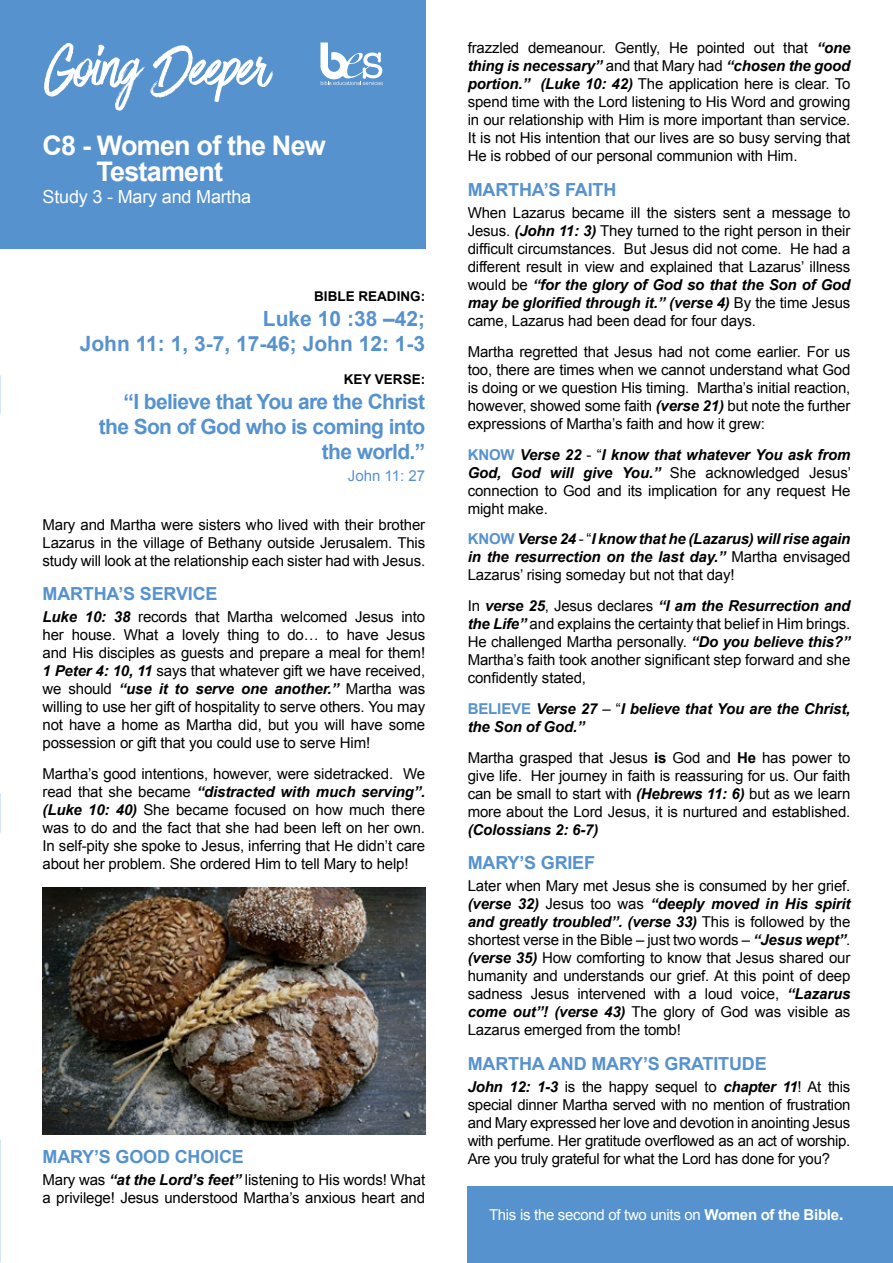
<style>
.page{position:relative;width:893px;height:1263px;background:#fff}
.page>*{position:absolute;margin:0;border:0;box-sizing:border-box;transform-origin:0 0}
.t1{font:66px "Have Heart One";letter-spacing:-.01em;color:#fff}
.t2{font:700 27px/26.4px "Arial";letter-spacing:-.03em;color:#fff}
.t3{font:700 21px/25.2px "Arial";letter-spacing:-.03em;color:#5692ce;text-align:right}
.t4{font:700 21px/25.2px "Arial";color:#5692ce;text-align:right}
.t5{font:700 18px "Arial";letter-spacing:-.01em;color:#5692ce}
.t6{font:18px "Arial";letter-spacing:-.01em;color:#fff}
.t7{font:15px/18px "Arial";letter-spacing:-.01em;color:#000;text-align:justify}
.t8{font:italic 700 15px/18px "Arial";letter-spacing:-.01em;color:#000;text-align:justify}
.t9{font:15px "Arial";letter-spacing:-.02em;color:#fff}
.t10{font:15px "Arial";color:#5692ce}
.t11{font:700 13.5px "Arial";color:#000}
.s1{font-weight:700;font-style:italic}
.s2{font-weight:700;color:#5692ce}
.s3{font-style:normal;color:#5692ce}
.s4{font-weight:400;font-style:normal}
.s5{font-weight:700}
.s6{font-weight:700;font-size:18px}
</style>
<div class="page">
<div style="left:468px;top:1186px;width:425px;height:77px;background:#5692ce"></div>
<div style="left:0;top:0;width:425px;height:248px;background:#5692ce"></div>
<svg style="left:320px;top:43px;width:63px;height:42px"></svg>
<img style="left:43px;top:888px;width:382px;height:246px">
<h1 class="t1" style="left:45px;top:32px;width:225px">Going Deeper</h1>
<h2 class="t2" style="left:97px;top:133px;width:231px;text-indent:-54px">C8 - Women of the New<br>Testament</h2>
<p class="t6" style="left:43px;top:185px;width:210px">Study 3 - Mary and Martha</p>
<p class="t11" style="left:314px;top:287px;width:112px">BIBLE READING:</p>
<h3 class="t4" style="left:80px;top:307px;width:347px">Luke 10 :38 –42;<br>John 11: 1, 3-7, 17-46; John 12: 1-3</h3>
<p class="t11" style="left:344px;top:370px;width:83px">KEY VERSE:</p>
<h3 class="t3" style="left:99px;top:389px;width:328px">“I believe that You are the Christ the Son of God who is coming into the world.”</h3>
<p class="t10" style="left:348px;top:466px;width:79px">John 11: 27</p>
<p class="t7" style="left:43px;top:515px;width:384px">Mary and Martha were sisters who lived with their brother Lazarus in the village of Bethany outside Jerusalem. This study will look at the relationship each sister had with Jesus.</p>
<p class="t5" style="left:43px;top:582px;width:176px">MARTHA’S SERVICE</p>
<p class="t7" style="left:43px;top:608px;width:384px"><span class="s1">Luke 10: 38</span> records that Martha welcomed Jesus into her house. What a lovely thing to do… to have Jesus and His disciples as guests and prepare a meal for them!<br><span class="s1">1 Peter 4: 10, 11</span> says that whatever gift we have received, we should <span class="s1">“use it to serve one another.”</span> Martha was willing to use her gift of hospitality to serve others. You may not have a home as Martha did, but you will have some possession or gift that you could use to serve Him!</p>
<p class="t7" style="left:43px;top:765px;width:384px">Martha’s good intentions, however, were sidetracked. We read that she became <span class="s1">“distracted with much serving”. (Luke 10: 40)</span> She became focused on how much there was to do and the fact that she had been left on her own.<br>In self-pity she spoke to Jesus, inferring that He didn’t care about her problem. She ordered Him to tell Mary to help!</p>
<p class="t5" style="left:43px;top:1144px;width:203px">MARY’S GOOD CHOICE</p>
<p class="t7" style="left:43px;top:1171px;width:384px">Mary was <span class="s1">“at the Lord’s feet”</span> listening to His words! What a privilege! Jesus understood Martha’s anxious heart and</p>
<p class="t7" style="left:468px;top:39px;width:384px">frazzled demeanour. Gently, He pointed out that <span class="s1">“one thing is necessary”</span> and that Mary had <span class="s1">“chosen the good portion.” (Luke 10: 42)</span> The application here is clear. To spend time with the Lord listening to His Word and growing in our relationship with Him is more important than service.<br>It is not His intention that our lives are so busy serving that He is robbed of our personal communion with Him.</p>
<p class="t5" style="left:468px;top:178px;width:150px">MARTHA’S FAITH</p>
<p class="t7" style="left:468px;top:204px;width:384px">When Lazarus became ill the sisters sent a message to Jesus. <span class="s1">(John 11: 3)</span> They turned to the right person in their difficult circumstances. But Jesus did not come. He had a different result in view and explained that Lazarus’ illness would be <span class="s1">“for the glory of God so that the Son of God may be glorified through it.” (verse 4)</span> By the time Jesus came, Lazarus had been dead for four days.</p>
<p class="t7" style="left:468px;top:343px;width:384px">Martha regretted that Jesus had not come earlier. For us too, there are times when we cannot understand what God is doing or we question His timing. Martha’s initial reaction, however, showed some faith <span class="s1">(verse 21)</span> but note the further expressions of Martha’s faith and how it grew:</p>
<p class="t7" style="left:468px;top:445px;width:385px"><span class="s2">KNOW</span> <span class="s1">Verse 22</span> - “<span class="s1">I know that whatever You ask from God, God will give You.”</span> She acknowledged Jesus’ connection to God and its implication for any request He might make.</p>
<p class="t8" style="left:468px;top:531px;width:384px"><span class="s3">KNOW</span> Verse 24 <span class="s4">- “</span>I know that he (Lazarus) will rise again in the resurrection on the last day.” <span class="s4">Martha envisaged Lazarus’ rising someday but not that day!</span></p>
<p class="t7" style="left:468px;top:597px;width:384px">In <span class="s1">verse 25</span>, Jesus declares <span class="s1">“I am the Resurrection and the Life”</span> and explains the certainty that belief in Him brings.<br>He challenged Martha personally. <span class="s1">“Do you believe this?” </span>Martha’s faith took another significant step forward and she confidently stated,</p>
<p class="t8" style="left:468px;top:700px;width:384px"><span class="s3">BELIEVE</span> Verse 27 <span class="s4">– “</span>I believe that You are the Christ, the Son of God.”</p>
<p class="t7" style="left:468px;top:748px;width:384px">Martha grasped that Jesus <span class="s5">is</span> God and <span class="s5">He</span> has power to give life. Her journey in faith is reassuring for us. Our faith can be small to start with <span class="s1">(Hebrews 11: 6)</span> but as we learn more about the Lord Jesus, it is nurtured and established.</p>
<p class="t8" style="left:468px;top:821px;width:132px">(Colossians 2: 6-7)</p>
<p class="t5" style="left:468px;top:851px;width:129px">MARY’S GRIEF</p>
<p class="t7" style="left:468px;top:877px;width:384px">Later when Mary met Jesus she is consumed by her grief. <span class="s1">(verse 32)</span> Jesus too was <span class="s1">“deeply moved in His spirit and greatly troubled”. (verse 33)</span> This is followed by the shortest verse in the Bible – just two words – <span class="s1">“Jesus wept”</span>. <span class="s1">(verse 35)</span> How comforting to know that Jesus shared our humanity and understands our grief. At this point of deep sadness Jesus intervened with a loud voice, <span class="s1">“Lazarus come out”! (verse 43)</span> The glory of God was visible as Lazarus emerged from the tomb!</p>
<p class="t5" style="left:468px;top:1051px;width:300px">MARTHA AND MARY’S GRATITUDE</p>
<p class="t7" style="left:468px;top:1078px;width:384px"><span class="s1">John 12: 1-3</span> is the happy sequel to <span class="s1">chapter 11</span>! At this special dinner Martha served with no mention of frustration and Mary expressed her love and devotion in anointing Jesus with perfume. Her gratitude overflowed as an act of worship.<br>Are you truly grateful for what the Lord has done for you?</p>
<p class="t9" style="left:489px;top:1205px;width:356px">This is the second of two units on <span class="s5">Women of the Bible</span><span class="s6">.</span></p>
</div>
